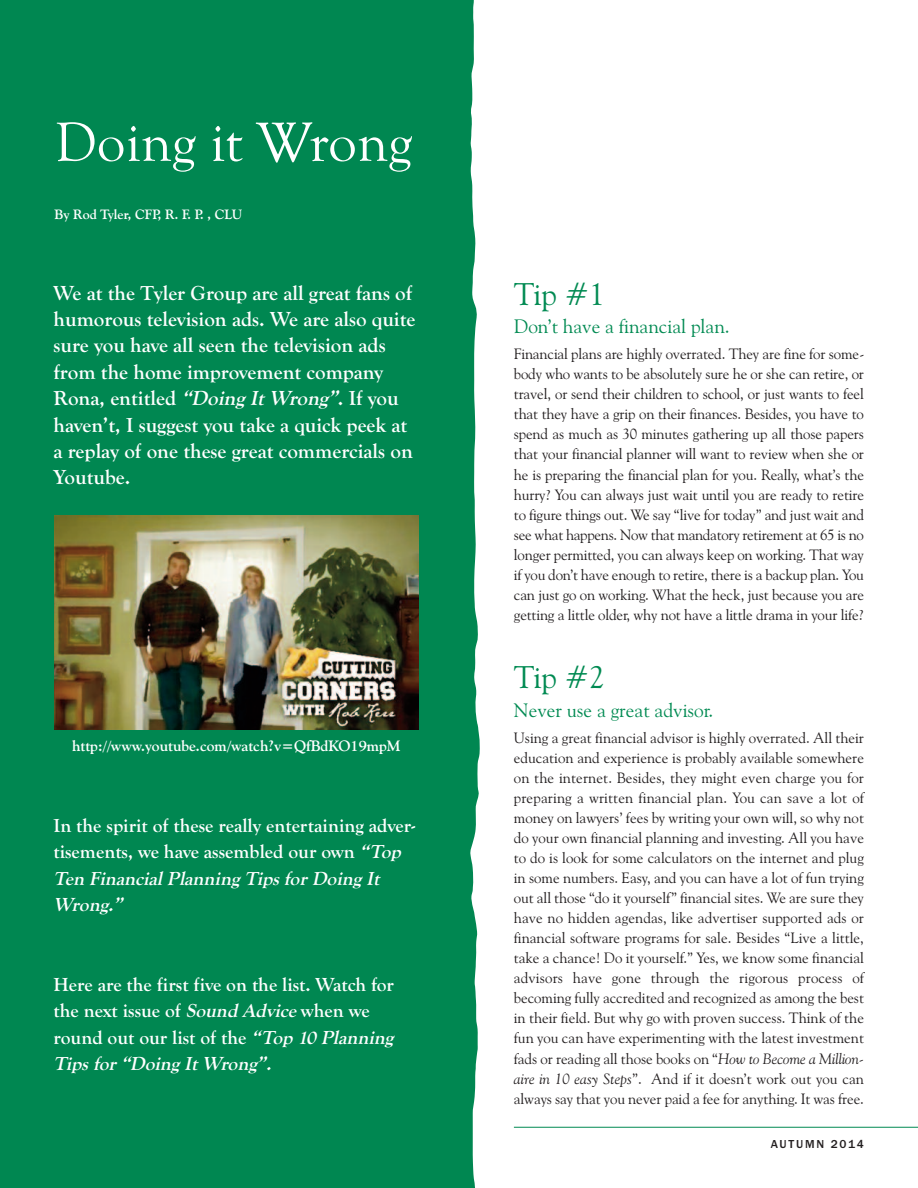
<style>
.page{position:relative;width:918px;height:1188px;background:#fff}
.page>*{position:absolute;margin:0;border:0;box-sizing:border-box;transform-origin:0 0}
.t1{font:57px "Goudy Old Style T";color:#fff}
.t2{font:31.5px "Goudy Old Style BT";letter-spacing:-.02em;color:#008a52}
.t3{font:700 21px/26.4px "Goudy Old Style T";color:#fff}
.t4{font:700 19.5px/26.5px "Goudy Old Style T";color:#fff}
.t5{font:19.5px "Goudy Old Style BT";color:#008a52}
.t6{font:15px/20.1px "Goudy Old Style BT";letter-spacing:-.01em;color:#231f20;text-align:justify}
.t7{font:700 15px "Goudy Old Style BT";color:#fff}
.t8{font:700 13.5px "Goudy Old Style BT";color:#fff}
.t9{font:500 12px "Franklin Gothic";letter-spacing:.15em;color:#231f20}
.s1{font-style:italic}
</style>
<div class="page">
<div style="left:341px;top:0;width:139px;height:1188px;background:#008751"></div>
<div style="left:0;top:0;width:341px;height:1188px;background:#008751"></div>
<hr style="left:514px;top:1127px;width:404px;height:1px;background:#008a52">
<img style="left:55px;top:516px;width:364px;height:213px">
<h1 class="t1" style="left:55px;top:108px;width:359px">Doing it Wrong</h1>
<p class="t8" style="left:55px;top:206px;width:189px">By Rod Tyler, CFP, R. F. P. , CLU</p>
<p class="t3" style="left:53px;top:279px;width:363px">We at the Tyler Group are all great fans of humorous television ads. We are also quite sure you have all seen the television ads from the home improvement company Rona, entitled <span class="s1">“DoingItWrong”</span>. If you haven’t, I suggest you take a quick peek at a replay of one these great commercials on Youtube.</p>
<p class="t7" style="left:72px;top:737px;width:330px">http://www.youtube.com/watch?v=QfBdKO19mpM</p>
<h3 class="t4" style="left:53px;top:812px;width:363px">In the spirit of these really entertaining adver&shy;tisements, we have assembled our own <span class="s1">“Top Ten Financial Planning Tips for Doing It Wrong.”</span></h3>
<h3 class="t4" style="left:53px;top:971px;width:346px">Here are the first five on the list. Watch for the next issue of <span class="s1">SoundAdvice</span>when we round out our list of the <span class="s1">“Top10Planning Tips for “Doing It Wrong”.</span></h3>
<h2 class="t2" style="left:514px;top:275px;width:92px">Tip #1</h2>
<h3 class="t5" style="left:514px;top:315px;width:217px">Don’t have a financial plan.</h3>
<p class="t6" style="left:514px;top:344px;width:352px">Financial plans are highly overrated. They are fine for some&shy;body who wants to be absolutely sure he or she can retire, or travel, or send their children to school, or just wants to feel that they have a grip on their finances. Besides, you have to spend as much as 30 minutes gathering up all those papers that your financial planner will want to review when she or he is preparing the financial plan for you. Really, what’s the hurry? You can always just wait until you are ready to retire to figure things out. We say “live for today” and just wait and see what happens. Now that mandatory retirement at 65 is no longer permitted, you can always keep on working. That way if you don’t have enough to retire, there is a backup plan. You can just go on working. What the heck, just because you are getting a little older, why not have a little drama in your life?</p>
<h2 class="t2" style="left:514px;top:659px;width:92px">Tip #2</h2>
<h3 class="t5" style="left:514px;top:698px;width:201px">Never use a great advisor.</h3>
<p class="t6" style="left:514px;top:727px;width:352px">Using a great financial advisor is highly overrated. All their education and experience is probably available somewhere on the internet. Besides, they might even charge you for preparing a written financial plan. You can save a lot of money on lawyers’ fees by writing your own will, so why not do your own financial planning and investing. All you have to do is look for some calculators on the internet and plug in some numbers. Easy, and you can have a lot of fun trying out all those “do it yourself” financial sites. We are sure they have no hidden agendas, like advertiser supported ads or financial software programs for sale. Besides “Live a little, take a chance! Do it yourself.” Yes, we know some financial advisors have gone through the rigorous process of becoming fully accredited and recognized as among the best in their field. But why go with proven success. Think of the fun you can have experimenting with the latest investment fads or reading all those books on “<span class="s1">How to Become a Million&shy;aire in 10 easy Steps</span>”. And if it doesn’t work out you can always say that you never paid a fee for anything. It was free.</p>
<p class="t9" style="left:771px;top:1137px;width:95px">AUTUMN 2014</p>
</div>
